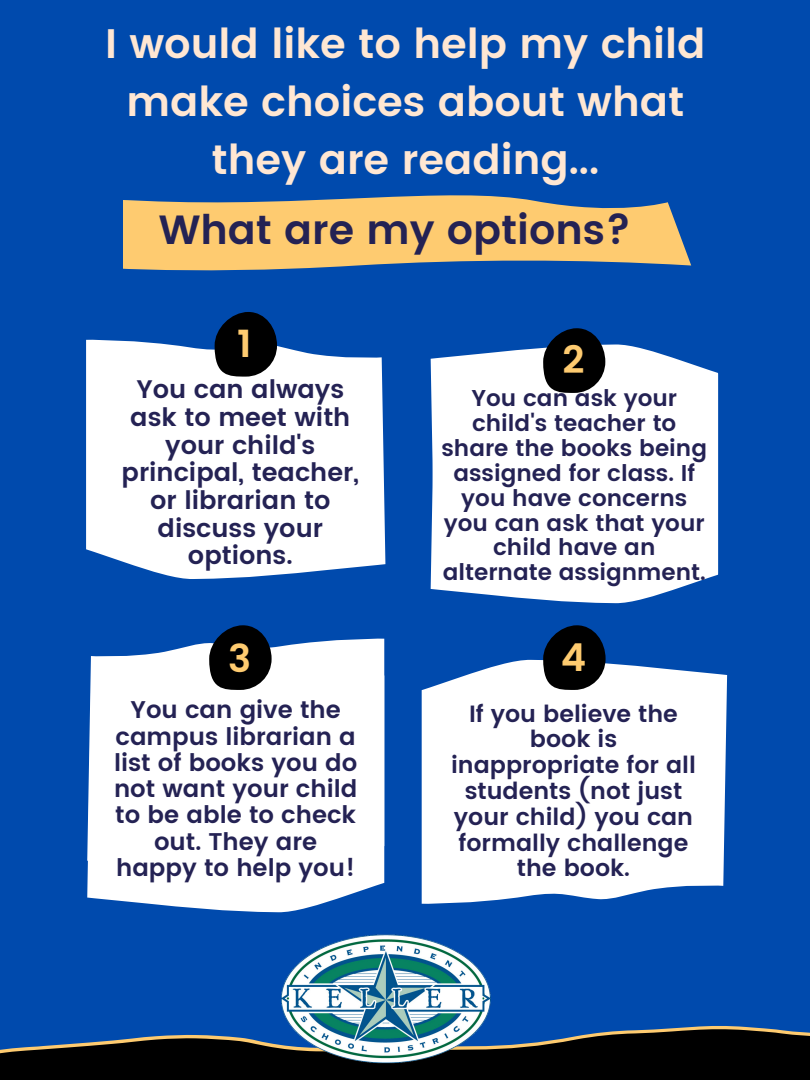
<style>
.page{position:relative;width:810px;height:1080px;background:#004aad}
.page>*{position:absolute;margin:0;border:0;box-sizing:border-box;transform-origin:0 0}
.t1{font:600 41.25px/57.6px "Poppins";color:#ffe7d3;text-align:center}
.t2{font:600 40.81px "Poppins";color:#242254}
.t3{font:600 38.44px "Poppins";color:#fecb70}
.t4{font:600 25.38px/27.6px "Poppins";color:#242254;text-align:center}
.t5{font:600 24.12px/26.2px "Poppins";color:#242254;text-align:center}
.t6{font:600 23.5px/25.8px "Poppins";color:#242254;text-align:center}
.t7{font:600 22.88px/24.9px "Poppins";color:#242254;text-align:center}
</style>
<div class="page">
<svg style="left:86px;top:339px;width:299px;height:240px;background:#ebf1f8"></svg>
<svg style="left:123px;top:195px;width:568px;height:75px;fill:#fecb70"></svg>
<svg style="left:431px;top:344px;width:287px;height:29px;fill:#fff"></svg>
<div style="left:431px;top:373px;width:287px;height:230px;background:#fff"></div>
<div style="left:543px;top:328px;width:62px;height:65px;background:#000;border-radius:30px"></div>
<svg style="left:0;top:1026px;width:810px;height:54px;fill:#000"></svg>
<svg style="left:422px;top:660px;width:305px;height:241px;background:#edf2f9"></svg>
<svg style="left:90px;top:638px;width:294px;height:37px;fill:#fff"></svg>
<div style="left:87px;top:675px;width:297px;height:237px;background:#fff"></div>
<div style="left:215px;top:312px;width:62px;height:65px;background:#000;border-radius:30px"></div>
<div style="left:543px;top:625px;width:63px;height:65px;background:#000;border-radius:30px"></div>
<div style="left:209px;top:625px;width:63px;height:65px;background:#000;border-radius:30px"></div>
<img style="left:281px;top:894px;width:210px;height:186px">
<p class="t1" style="left:105px;top:15px;width:602px">I would like to help my child make choices about what they are reading...</p>
<p class="t2" style="left:159px;top:206px;width:474px">What are my options?</p>
<p class="t3" style="left:237px;top:321px;width:16px">1</p>
<p class="t3" style="left:562px;top:338px;width:24px">2</p>
<p class="t4" style="left:122px;top:376px;width:239px">You can always ask to meet with your child's principal, teacher, or librarian to discuss your options.</p>
<p class="t7" style="left:441px;top:386px;width:267px">You can ask your child's teacher to share the books being assigned for class. If you have concerns you can ask that your child have an alternate assignment.</p>
<p class="t3" style="left:228px;top:636px;width:25px">3</p>
<p class="t3" style="left:561px;top:635px;width:27px">4</p>
<p class="t6" style="left:451px;top:701px;width:246px">If you believe the book is inappropriate for all students (not just your child) you can formally challenge the book.</p>
<p class="t5" style="left:114px;top:697px;width:245px">You can give the campus librarian a list of books you do not want your child to be able to check out. They are happy to help you!</p>
</div>
